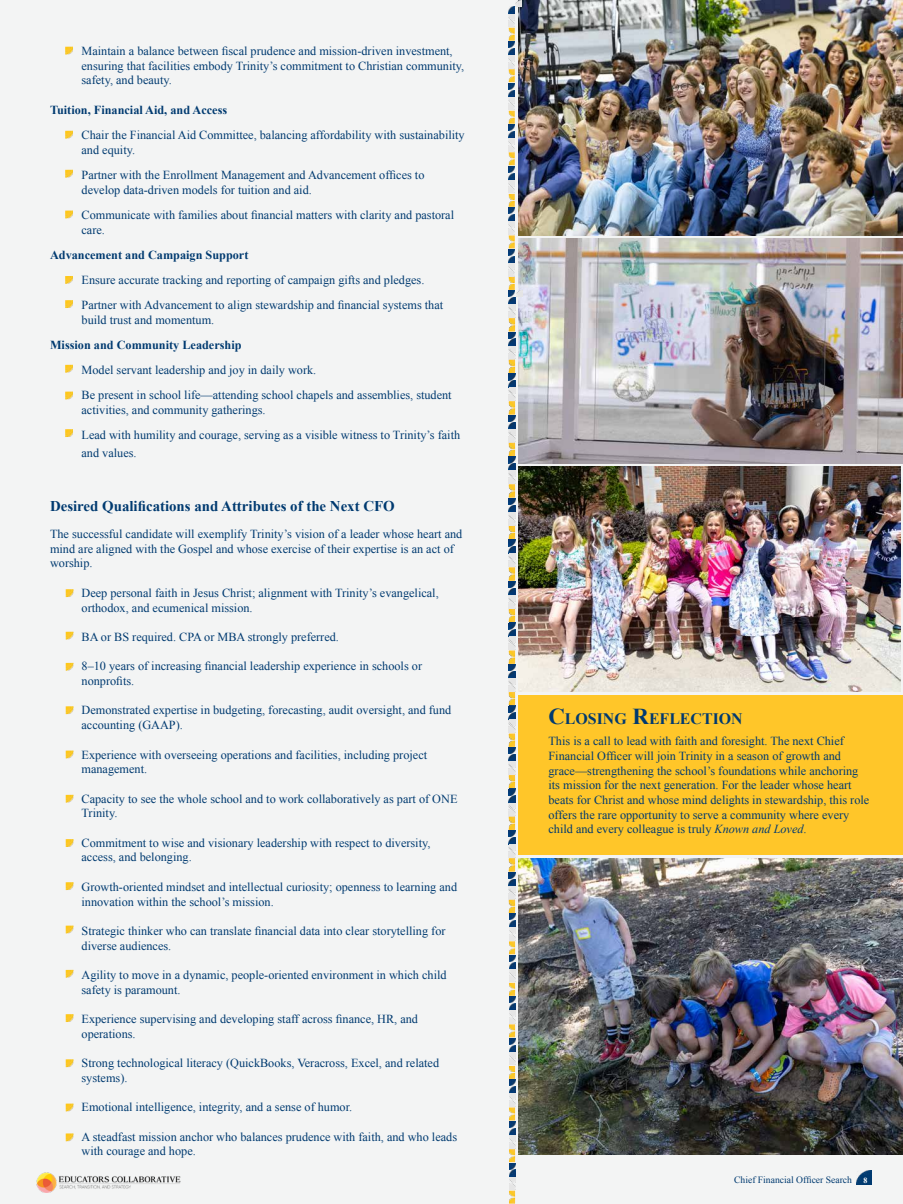
<style>
.page{position:relative;width:903px;height:1204px;background:#f3f4f4}
.page>*{position:absolute;margin:0;border:0;box-sizing:border-box;transform-origin:0 0}
.t1{font:700 15.92px "Times New Roman";color:#003a70}
.t2{font:700 14.88px "Times New Roman";color:#003a70}
.t3{font:12.25px/14.7px "Times New Roman";color:#003a70}
.t4{font:700 12.25px "Times New Roman";color:#003a70}
.t5{font:9.62px "Times New Roman";color:#003a70}
.s1{font-size:22.75px}
.s2{font-style:italic}
.s3{font-weight:700;font-size:7.88px;color:#fff}
</style>
<div class="page">
<img style="left:36px;top:1173px;width:145px;height:20px">
<img style="left:857px;top:1170px;width:15px;height:15px">
<div style="left:519px;top:695px;width:384px;height:160px;background:#ffc629"></div>
<img style="left:522px;top:0;width:381px;height:235px">
<img style="left:522px;top:238px;width:381px;height:225px">
<img style="left:522px;top:466px;width:379px;height:225px">
<img style="left:509px;top:0;width:13px;height:1204px">
<img style="left:519px;top:859px;width:384px;height:296px">
<svg style="left:65px;top:131px;width:8px;height:8px"></svg>
<svg style="left:65px;top:170px;width:8px;height:8px"></svg>
<svg style="left:65px;top:211px;width:8px;height:7px"></svg>
<svg style="left:65px;top:276px;width:8px;height:8px"></svg>
<svg style="left:65px;top:300px;width:8px;height:8px"></svg>
<svg style="left:65px;top:365px;width:8px;height:8px"></svg>
<svg style="left:65px;top:392px;width:8px;height:7px"></svg>
<svg style="left:65px;top:429px;width:8px;height:8px"></svg>
<svg style="left:65px;top:47px;width:8px;height:8px"></svg>
<svg style="left:66px;top:589px;width:8px;height:8px"></svg>
<svg style="left:66px;top:632px;width:8px;height:8px"></svg>
<svg style="left:66px;top:663px;width:8px;height:8px"></svg>
<svg style="left:66px;top:706px;width:8px;height:8px"></svg>
<svg style="left:66px;top:751px;width:8px;height:7px"></svg>
<svg style="left:66px;top:795px;width:8px;height:8px"></svg>
<svg style="left:66px;top:839px;width:8px;height:8px"></svg>
<svg style="left:66px;top:882px;width:8px;height:8px"></svg>
<svg style="left:66px;top:926px;width:8px;height:7px"></svg>
<svg style="left:66px;top:970px;width:8px;height:8px"></svg>
<svg style="left:66px;top:1014px;width:8px;height:8px"></svg>
<svg style="left:66px;top:1059px;width:8px;height:8px"></svg>
<svg style="left:66px;top:1104px;width:8px;height:7px"></svg>
<svg style="left:66px;top:1133px;width:8px;height:8px"></svg>
<p class="t3" style="left:82px;top:43px;width:384px">Maintain a balance between fiscal prudence and mission-driven investment, ensuring that facilities embody Trinity’s commitment to Christian community, safety, and beauty.</p>
<p class="t4" style="left:50px;top:101px;width:179px">Tuition, Financial Aid, and Access</p>
<p class="t3" style="left:82px;top:127px;width:385px">Chair the Financial Aid Committee, balancing affordability with sustainability and equity.</p>
<p class="t3" style="left:82px;top:167px;width:344px">Partner with the Enrollment Management and Advancement offices to develop data-driven models for tuition and aid.</p>
<p class="t3" style="left:82px;top:207px;width:374px">Communicate with families about financial matters with clarity and pastoral care.</p>
<p class="t4" style="left:50px;top:246px;width:200px">Advancement and Campaign Support</p>
<p class="t3" style="left:82px;top:267px;width:363px;line-height:25.2px">Ensure accurate tracking and reporting of campaign gifts and pledges.<br>Partner with Advancement to align stewardship and financial systems that</p>
<p class="t3" style="left:82px;top:312px;width:134px">build trust and momentum.</p>
<p class="t4" style="left:50px;top:336px;width:193px">Mission and Community Leadership</p>
<p class="t3" style="left:82px;top:357px;width:372px;line-height:25.2px">Model servant leadership and joy in daily work.<br>Be present in school life—attending school chapels and assemblies, student</p>
<p class="t3" style="left:82px;top:397px;width:380px;line-height:25.2px">activities, and community gatherings.<br>Lead with humility and courage, serving as a visible witness to Trinity’s faith</p>
<p class="t3" style="left:82px;top:446px;width:57px">and values.</p>
<p class="t2" style="left:50px;top:495px;width:346px">Desired Qualifications and Attributes of the Next CFO</p>
<p class="t3" style="left:50px;top:526px;width:414px">The successful candidate will exemplify Trinity’s vision of a leader whose heart and mind are aligned with the Gospel and whose exercise of their expertise is an act of worship.</p>
<p class="t3" style="left:82px;top:585px;width:359px">Deep personal faith in Jesus Christ; alignment with Trinity’s evangelical, orthodox, and ecumenical mission.</p>
<p class="t3" style="left:82px;top:629px;width:259px">BA or BS required. CPA or MBA strongly preferred.</p>
<p class="t3" style="left:82px;top:659px;width:342px">8–10 years of increasing financial leadership experience in schools or nonprofits.</p>
<p class="t3" style="left:82px;top:703px;width:371px">Demonstrated expertise in budgeting, forecasting, audit oversight, and fund accounting (GAAP).</p>
<p class="t3" style="left:82px;top:747px;width:347px">Experience with overseeing operations and facilities, including project management.</p>
<p class="t3" style="left:82px;top:791px;width:377px">Capacity to see the whole school and to work collaboratively as part of ONE<br>Trinity.</p>
<p class="t3" style="left:82px;top:835px;width:350px">Commitment to wise and visionary leadership with respect to diversity, access, and belonging.</p>
<p class="t3" style="left:82px;top:879px;width:377px">Growth-oriented mindset and intellectual curiosity; openness to learning and innovation within the school’s mission.</p>
<p class="t3" style="left:82px;top:923px;width:366px">Strategic thinker who can translate financial data into clear storytelling for diverse audiences.</p>
<p class="t3" style="left:82px;top:967px;width:367px">Agility to move in a dynamic, people-oriented environment in which child safety is paramount.</p>
<p class="t3" style="left:82px;top:1012px;width:338px">Experience supervising and developing staff across finance, HR, and operations.</p>
<p class="t3" style="left:82px;top:1056px;width:359px">Strong technological literacy (QuickBooks, Veracross, Excel, and related systems).</p>
<p class="t3" style="left:82px;top:1100px;width:272px">Emotional intelligence, integrity, and a sense of humor.</p>
<p class="t3" style="left:82px;top:1129px;width:377px">A steadfast mission anchor who balances prudence with faith, and who leads with courage and hope.</p>
<h1 class="t1" style="left:549px;top:708px;width:196px"><span class="s1">C</span>LOSING <span class="s1">R</span>EFLECTION</h1>
<p class="t3" style="left:549px;top:734px;width:322px">This is a call to lead with faith and foresight. The next Chief Financial Officer will join Trinity in a season of growth and grace—strengthening the school’s foundations while anchoring its mission for the next generation. For the leader whose heart beats for Christ and whose mind delights in stewardship, this role offers the rare opportunity to serve a community where every child and every colleague is truly <span class="s2">Known and Loved</span>.</p>
<p class="t5" style="left:734px;top:1173px;width:135px">Chief Financial Officer Search <span class="s3">8</span></p>
</div>
